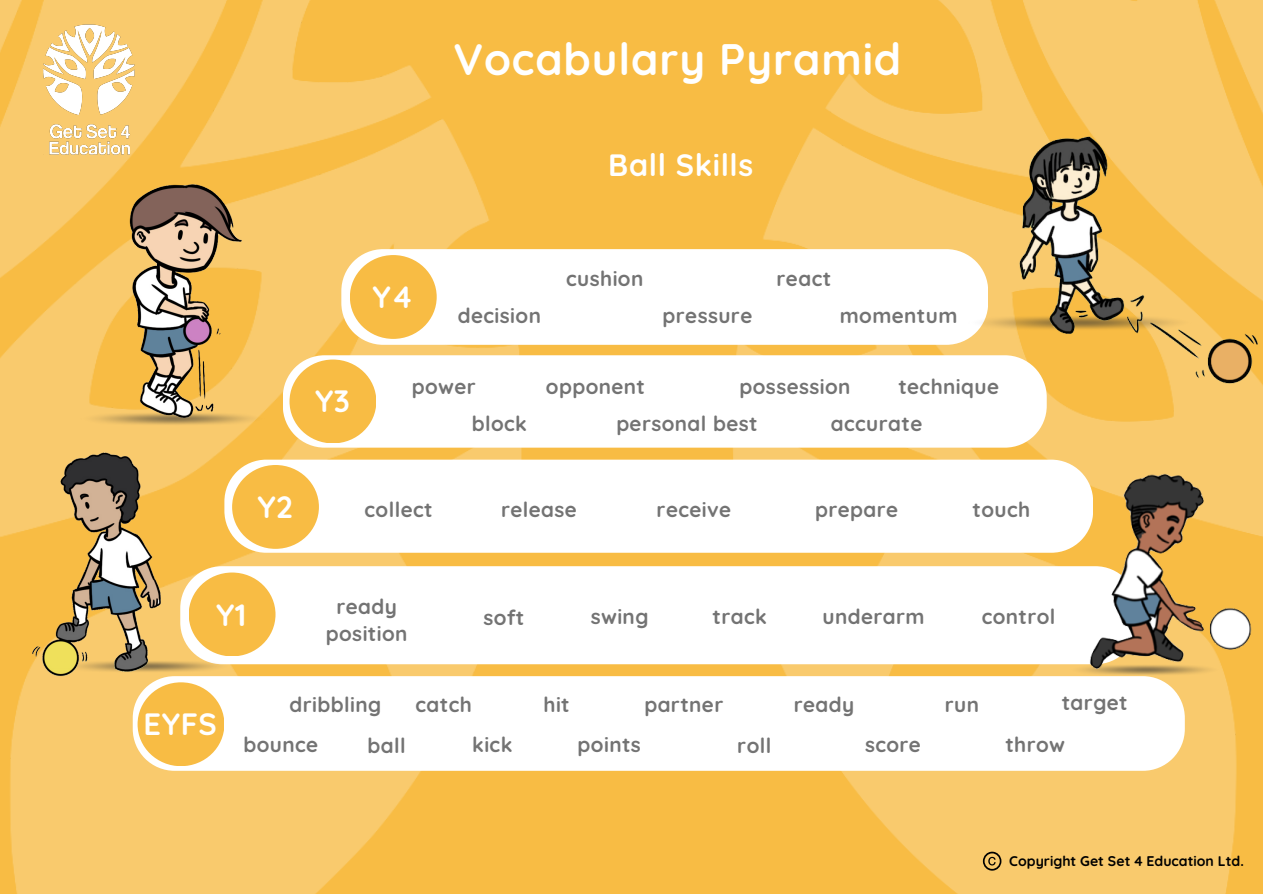
<style>
.page{position:relative;width:1263px;height:894px;background:#fff}
.page>*{position:absolute;margin:0;border:0;box-sizing:border-box;transform-origin:0 0}
.t1{font:700 43.95px "Quicksand";letter-spacing:.02em;color:#fff}
.t2{font:700 30.75px "Quicksand";letter-spacing:.02em;color:#fff}
.t3{font:700 20.7px/26.8px "Quicksand";letter-spacing:.02em;color:#737373;text-align:center}
.t4{font:700 14.1px "Quicksand";color:#000}
</style>
<div class="page">
<div style="left:0;top:0;width:1263px;height:893px;background:#f8bc44"></div>
<img style="left:0;top:0;width:526px;height:893px">
<img style="left:730px;top:0;width:533px;height:893px">
<div style="left:133px;top:676px;width:1052px;height:94px;background:#fff"></div>
<div style="left:180px;top:566px;width:957px;height:98px;background:#fff;border-radius:42px"></div>
<div style="left:224px;top:459px;width:843px;height:93px;background:#fff"></div>
<div style="left:288px;top:355px;width:759px;height:92px;background:#fff"></div>
<div style="left:341px;top:249px;width:638px;height:96px;background:#fff"></div>
<div style="left:138px;top:682px;width:86px;height:84px;background:#f8bc44;border-radius:50%"></div>
<div style="left:189px;top:572px;width:87px;height:84px;background:#f8bc44;border-radius:50%"></div>
<div style="left:232px;top:465px;width:87px;height:83px;background:#f8bc44;border-radius:50%"></div>
<div style="left:289px;top:359px;width:87px;height:84px;background:#f8bc44;border-radius:50%"></div>
<img style="left:44px;top:25px;width:91px;height:129px">
<img style="left:966px;top:315px;width:13px;height:16px">
<img style="left:1068px;top:669px;width:153px;height:6px">
<img style="left:170px;top:660px;width:62px;height:12px">
<div style="left:350px;top:255px;width:87px;height:84px;background:#f8bc44;border-radius:50%"></div>
<img style="left:67px;top:125px;width:221px;height:324px">
<img style="left:0;top:431px;width:170px;height:257px">
<img style="left:1067px;top:426px;width:194px;height:243px">
<img style="left:979px;top:106px;width:284px;height:320px">
<svg style="left:983px;top:851px;width:18px;height:19px"></svg>
<p class="t1" style="left:453px;top:31px;width:449px">Vocabulary Pyramid</p>
<p class="t2" style="left:608px;top:145px;width:146px">Ball Skills</p>
<p class="t2" style="left:315px;top:380px;width:36px">Y3</p>
<p class="t2" style="left:373px;top:277px;width:42px">Y4</p>
<p class="t3" style="left:458px;top:301px;width:85px">decision</p>
<p class="t3" style="left:566px;top:265px;width:79px">cushion</p>
<p class="t3" style="left:777px;top:265px;width:56px">react</p>
<p class="t3" style="left:663px;top:301px;width:91px">pressure</p>
<p class="t3" style="left:840px;top:301px;width:119px">momentum</p>
<p class="t3" style="left:412px;top:373px;width:66px">power</p>
<p class="t3" style="left:740px;top:373px;width:113px">possession</p>
<p class="t3" style="left:898px;top:373px;width:102px">technique</p>
<p class="t3" style="left:546px;top:373px;width:101px">opponent</p>
<p class="t3" style="left:616px;top:410px;width:143px">personal best</p>
<p class="t3" style="left:472px;top:410px;width:57px">block</p>
<p class="t3" style="left:831px;top:410px;width:93px">accurate</p>
<p class="t2" style="left:257px;top:487px;width:37px">Y2</p>
<p class="t3" style="left:365px;top:495px;width:70px">collect</p>
<p class="t3" style="left:501px;top:495px;width:77px">release</p>
<p class="t3" style="left:657px;top:495px;width:76px">receive</p>
<p class="t3" style="left:815px;top:495px;width:85px">prepare</p>
<p class="t3" style="left:972px;top:495px;width:59px">touch</p>
<p class="t2" style="left:216px;top:594px;width:32px">Y1</p>
<p class="t3" style="left:326px;top:592px;width:83px">ready position</p>
<p class="t3" style="left:483px;top:604px;width:42px">soft</p>
<p class="t3" style="left:591px;top:603px;width:59px">swing</p>
<p class="t3" style="left:712px;top:602px;width:56px">track</p>
<p class="t3" style="left:822px;top:602px;width:104px">underarm</p>
<p class="t3" style="left:982px;top:602px;width:75px">control</p>
<p class="t2" style="left:144px;top:704px;width:75px">EYFS</p>
<p class="t3" style="left:289px;top:690px;width:93px">dribbling</p>
<p class="t3" style="left:416px;top:690px;width:58px">catch</p>
<p class="t3" style="left:543px;top:690px;width:28px">hit</p>
<p class="t3" style="left:472px;top:730px;width:42px">kick</p>
<p class="t3" style="left:244px;top:730px;width:76px">bounce</p>
<p class="t3" style="left:367px;top:731px;width:40px">ball</p>
<p class="t3" style="left:644px;top:690px;width:80px">partner</p>
<p class="t3" style="left:578px;top:730px;width:65px">points</p>
<p class="t3" style="left:737px;top:731px;width:36px">roll</p>
<p class="t3" style="left:794px;top:690px;width:62px">ready</p>
<p class="t3" style="left:865px;top:731px;width:57px">score</p>
<p class="t3" style="left:945px;top:690px;width:36px">run</p>
<p class="t3" style="left:1062px;top:688px;width:67px">target</p>
<p class="t3" style="left:1005px;top:731px;width:61px">throw</p>
<p class="t4" style="left:1009px;top:851px;width:236px">Copyright Get Set 4 Education Ltd.</p>
</div>
